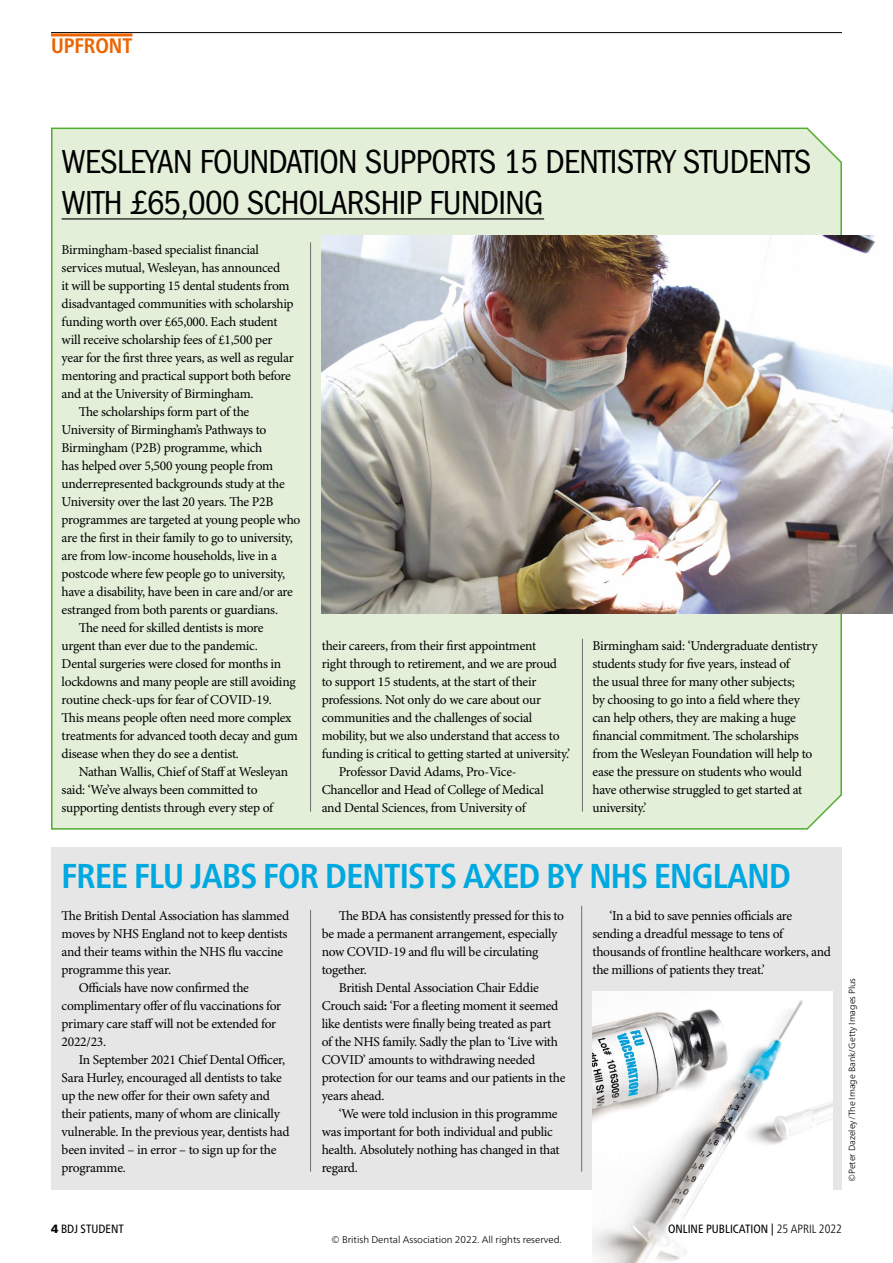
<style>
.page{position:relative;width:893px;height:1263px;background:#fff}
.page>*{position:absolute;margin:0;border:0;box-sizing:border-box;transform-origin:0 0}
.Title_upfront_headli{font:condensed 34.5px/41.4px "ITC Franklin Gothic Std";letter-spacing:-.02em;color:#000}
.Title_upfront_headli-2{font:700 condensed 34.5px "Frutiger Neue LT Pro";letter-spacing:-.02em;color:#00a8e0}
.NoXML_eyebrows{font:700 condensed 21px "Frutiger Neue LT Pro";letter-spacing:-.005em;color:#ec6500}
.Para_body{font:13.5px/18px "Minion Pro";letter-spacing:-.02em;color:#000}
.Para_body_1st{font:13.5px/18px "Minion Pro";letter-spacing:-.02em;color:#000}
.NoXML_footer{font:condensed 12px "Frutiger Neue LT Pro";color:#000}
.NoXML_Hidden_for_Onl{font:300 9.75px "Frutiger Neue LT Pro";color:#000}
.Image_Source_credit{font:300 9px "Frutiger Neue LT Pro";letter-spacing:-.005em;color:#000}
.s1{font-weight:700}
.s2{font-weight:900;font-stretch:normal}
.s3{font-weight:300}
</style>
<div class="page">
<div style="left:51px;top:127px;width:792px;height:703px;background:#e3efd9"></div>
<hr style="left:310px;top:242px;width:1px;height:570px;background:#6e6e6e">
<hr style="left:582px;top:639px;width:1px;height:173px;background:#6e6e6e">
<div style="left:51px;top:848px;width:791px;height:342px;background:#e6e6e6"></div>
<hr style="left:310px;top:910px;width:1px;height:262px;background:#6e6e6e">
<hr style="left:581px;top:906px;width:1px;height:266px;background:#6e6e6e">
<hr style="left:62px;top:218px;width:482px;height:1px;background:#000">
<img style="left:592px;top:992px;width:240px;height:271px">
<hr style="left:51px;top:32px;width:791px;height:1px;background:#000">
<hr style="left:51px;top:33px;width:81px;height:3px;background:#ec6500">
<img style="left:322px;top:236px;width:570px;height:378px">
<p class="NoXML_eyebrows" style="left:51px;top:34px;width:83px">UPFRONT</p>
<p class="Title_upfront_headli" style="left:62px;top:141px;width:751px">WESLEYAN FOUNDATION SUPPORTS 15 DENTISTRY STUDENTS<br>WITH £65,000 SCHOLARSHIP FUNDING</p>
<p class="Para_body_1st" style="left:62px;top:241px;width:234px">Birmingham-based specialist financial services mutual, Wesleyan, has announced<br>it will be supporting 15 dental students from disadvantaged communities with scholarship funding worth over £65,000. Each student will receive scholarship fees of £1,500 per year for the first three years, as well as regular mentoring and practical support both before and at the University of Birmingham.</p>
<p class="Para_body" style="left:62px;top:403px;width:240px;text-indent:17px">The scholarships form part of the University of Birmingham’s Pathways to Birmingham (P2B) programme, which<br>has helped over 5,500 young people from underrepresented backgrounds study at the University over the last 20 years. The P2B programmes are targeted at young people who are the first in their family to go to university, are from low-income households, live in a postcode where few people go to university, have a disability, have been in care and/or are estranged from both parents or guardians.</p>
<p class="Para_body" style="left:62px;top:619px;width:238px;text-indent:17px">The need for skilled dentists is more urgent than ever due to the pandemic.<br>Dental surgeries were closed for months in lockdowns and many people are still avoiding routine check-ups for fear of COVID-19.<br>This means people often need more complex treatments for advanced tooth decay and gum disease when they do see a dentist.</p>
<p class="Para_body" style="left:62px;top:763px;width:228px;text-indent:17px">Nathan Wallis, Chief of Staff at Wesleyan said: ‘We’ve always been committed to supporting dentists through every step of</p>
<p class="Para_body" style="left:322px;top:637px;width:250px">their careers, from their first appointment<br>right through to retirement, and we are proud to support 15 students, at the start of their professions. Not only do we care about our communities and the challenges of social mobility, but we also understand that access to funding is critical to getting started at university.’</p>
<p class="Para_body" style="left:322px;top:763px;width:223px;text-indent:17px">Professor David Adams, Pro-Vice-<br>Chancellor and Head of College of Medical and Dental Sciences, from University of</p>
<p class="Para_body" style="left:592px;top:637px;width:227px">Birmingham said: ‘Undergraduate dentistry students study for five years, instead of<br>the usual three for many other subjects;<br>by choosing to go into a field where they can help others, they are making a huge financial commitment. The scholarships from the Wesleyan Foundation will help to ease the pressure on students who would have otherwise struggled to get started at university.’</p>
<p class="Title_upfront_headli-2" style="left:62px;top:856px;width:731px">FREE FLU JABS FOR DENTISTS AXED BY NHS ENGLAND</p>
<p class="Para_body_1st" style="left:62px;top:907px;width:229px">The British Dental Association has slammed moves by NHS England not to keep dentists and their teams within the NHS flu vaccine programme this year.</p>
<p class="Para_body" style="left:62px;top:979px;width:221px;text-indent:17px">Officials have now confirmed the complimentary offer of flu vaccinations for primary care staff will not be extended for<br>2022/23.</p>
<p class="Para_body" style="left:62px;top:1051px;width:229px;text-indent:17px">In September 2021 Chief Dental Officer, Sara Hurley, encouraged all dentists to take up the new offer for their own safety and their patients, many of whom are clinically vulnerable. In the previous year, dentists had been invited – in error – to sign up for the programme.</p>
<p class="Para_body" style="left:592px;top:907px;width:240px;text-indent:17px">‘In a bid to save pennies officials are sending a dreadful message to tens of thousands of frontline healthcare workers, and the millions of patients they treat.’</p>
<p class="Para_body" style="left:322px;top:907px;width:244px;text-indent:17px">The BDA has consistently pressed for this to be made a permanent arrangement, especially now COVID-19 and flu will be circulating together.</p>
<p class="Para_body" style="left:322px;top:979px;width:245px;text-indent:17px">British Dental Association Chair Eddie Crouch said<span class="s1">:</span> ‘For a fleeting moment it seemed like dentists were finally being treated as part<br>of the NHS family. Sadly the plan to ‘Live with COVID’ amounts to withdrawing needed protection for our teams and our patients in the years ahead.</p>
<p class="Para_body" style="left:322px;top:1105px;width:239px;text-indent:17px">‘We were told inclusion in this programme was important for both individual and public health. Absolutely nothing has changed in that regard.</p>
<p class="Image_Source_credit" style="left:847px;top:1182px;width:206px;rotate:-90deg">©Peter Dazeley/The Image Bank/Getty Images Plus</p>
<p class="NoXML_footer" style="left:51px;top:1221px;width:74px"><span class="s2">4</span> BDJ STUDENT</p>
<p class="NoXML_footer" style="left:668px;top:1221px;width:175px">ONLINE PUBLICATION | <span class="s3">25 APRIL 2022</span></p>
<p class="NoXML_Hidden_for_Onl" style="left:331px;top:1234px;width:232px">© British Dental Association 2022. All rights reserved.</p>
</div>
